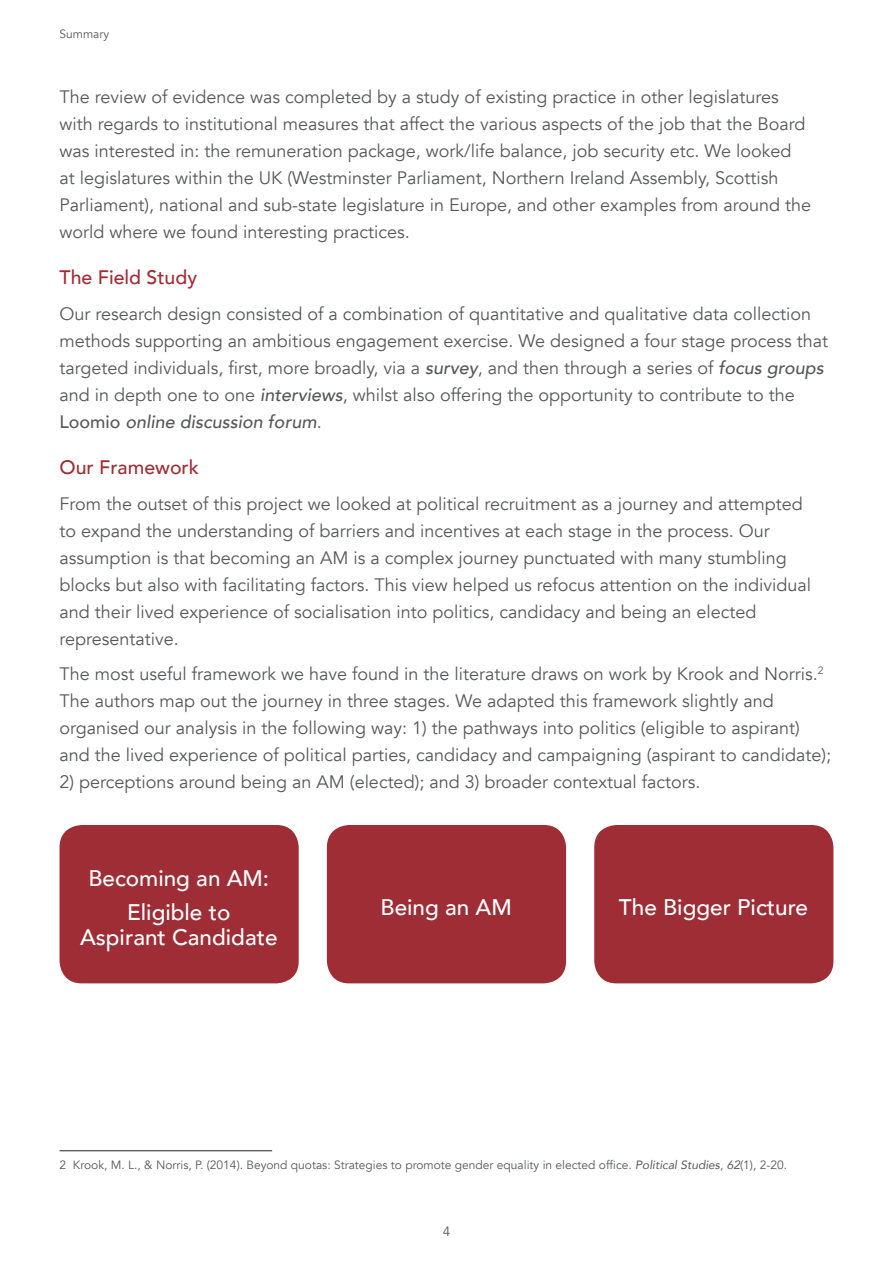
<style>
.page{position:relative;width:893px;height:1263px;background:#fff}
.page>*{position:absolute;margin:0;border:0;box-sizing:border-box;transform-origin:0 0}
.CU_RED_PULL_OUT_TEXT{font:500 22.5px/25.5px "Avenir";color:#fff;text-align:center}
.CU_PARA_HEADING{font:500 19.5px "Avenir";color:#9e2d36}
.CU_BODY_TEXT{font:18px/27px "Avenir";color:#57585a}
.t1{font:13.5px "Avenir";color:#57585a}
.CU_FOOTNOTE_TEXT{font:12px "Avenir";color:#57585a}
.s1{font-weight:500;font-style:italic}
.s2{font-weight:500}
.s3{font-style:italic}
</style>
<div class="page">
<hr style="left:60px;top:1150px;width:212px;height:1px;background:#231f20">
<div style="left:60px;top:825px;width:239px;height:158px;background:#9e2d36;border-radius:22px"></div>
<div style="left:327px;top:825px;width:239px;height:158px;background:#9e2d36;border-radius:22px"></div>
<div style="left:594px;top:825px;width:239px;height:158px;background:#9e2d36;border-radius:22px"></div>
<p class="CU_FOOTNOTE_TEXT" style="left:60px;top:26px;width:51px">Summary</p>
<p class="CU_BODY_TEXT" style="left:60px;top:84px;width:753px">The review of evidence was completed by a study of existing practice in other legislatures with regards to institutional measures that affect the various aspects of the job that the Board was interested in: the remuneration package, work/life balance, job security etc. We looked at legislatures within the UK (Westminster Parliament, Northern Ireland Assembly, Scottish Parliament), national and sub-state legislature in Europe, and other examples from around the world where we found interesting practices.</p>
<p class="CU_PARA_HEADING" style="left:60px;top:261px;width:139px">The Field Study</p>
<p class="CU_BODY_TEXT" style="left:60px;top:300px;width:770px">Our research design consisted of a combination of quantitative and qualitative data collection methods supporting an ambitious engagement exercise. We designed a four stage process that targeted individuals, first, more broadly, via a <span class="s1">survey</span>, and then through a series of <span class="s1">focus groups </span>and in depth one to one <span class="s1">interviews</span>, whilst also offering the opportunity to contribute to the <span class="s2">Loomio</span> <span class="s1">online discussion forum</span>.</p>
<p class="CU_PARA_HEADING" style="left:60px;top:450px;width:141px">Our Framework</p>
<p class="CU_BODY_TEXT" style="left:60px;top:490px;width:753px">From the outset of this project we looked at political recruitment as a journey and attempted to expand the understanding of barriers and incentives at each stage in the process. Our assumption is that becoming an AM is a complex journey punctuated with many stumbling blocks but also with facilitating factors. This view helped us refocus attention on the individual and their lived experience of socialisation into politics, candidacy and being an elected representative.</p>
<p class="CU_BODY_TEXT" style="left:60px;top:661px;width:773px">The most useful framework we have found in the literature draws on work by Krook and Norris.<sup>2<br></sup>The authors map out the journey in three stages. We adapted this framework slightly and organised our analysis in the following way: 1) the pathways into politics (eligible to aspirant) and the lived experience of political parties, candidacy and campaigning (aspirant to candidate);</p>
<p class="CU_BODY_TEXT" style="left:60px;top:769px;width:642px">2) perceptions around being an AM (elected); and 3) broader contextual factors.</p>
<p class="CU_RED_PULL_OUT_TEXT" style="left:88px;top:864px;width:182px">Becoming an AM:</p>
<p class="CU_RED_PULL_OUT_TEXT" style="left:80px;top:898px;width:199px">Eligible to<br>Aspirant Candidate</p>
<p class="CU_RED_PULL_OUT_TEXT" style="left:380px;top:894px;width:133px">Being an AM</p>
<p class="CU_RED_PULL_OUT_TEXT" style="left:619px;top:894px;width:191px">The Bigger Picture</p>
<p class="CU_FOOTNOTE_TEXT" style="left:60px;top:1158px;width:729px">2 Krook, M. L., &amp; Norris, P. (2014). Beyond quotas: Strategies to promote gender equality in elected office. <span class="s3">Political Studies</span>, <span class="s3">62</span>(1), 2-20.</p>
<p class="t1" style="left:443px;top:1223px;width:9px">4</p>
</div>
